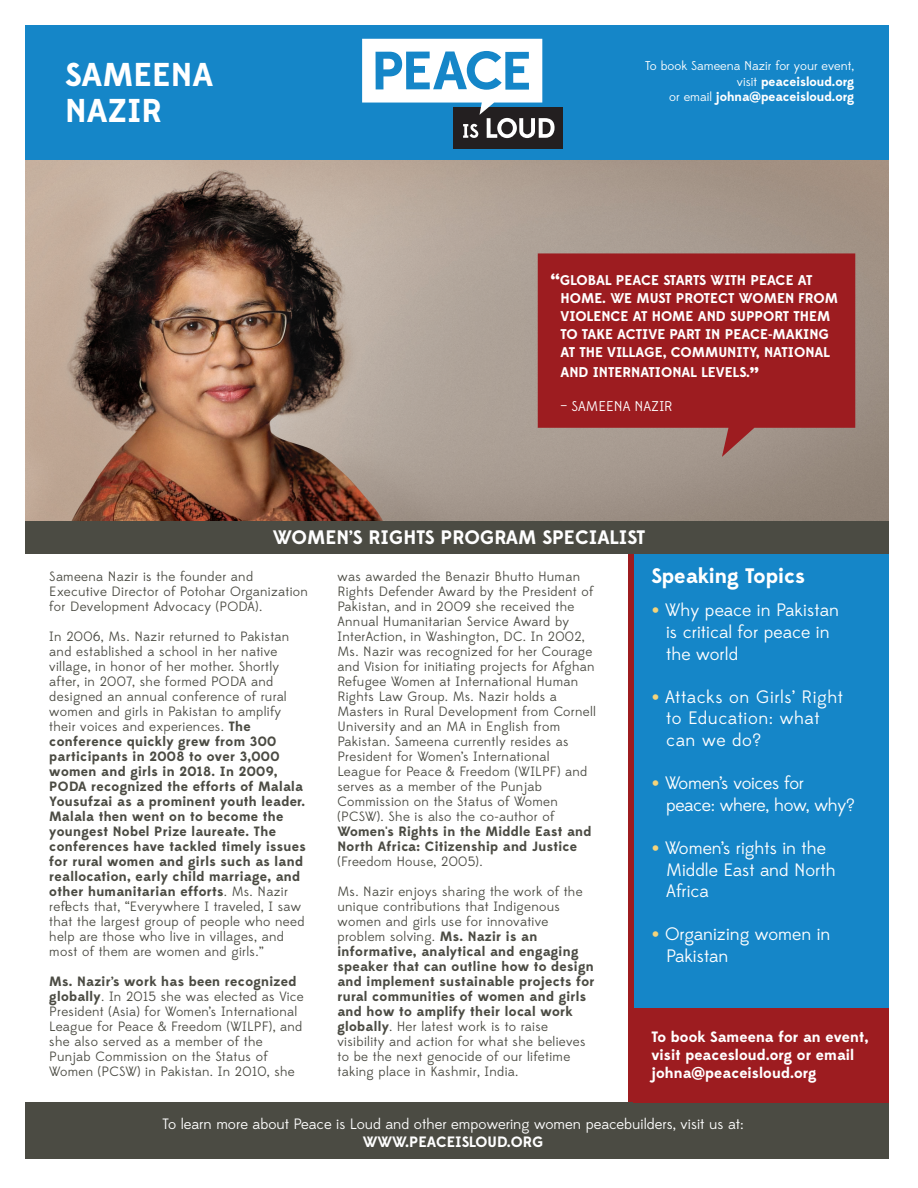
<style>
.page{position:relative;width:918px;height:1188px;background:#fff}
.page>*{position:absolute;margin:0;border:0;box-sizing:border-box;transform-origin:0 0}
.t1{font:700 33px/36px "Edmondsans";color:#fff}
.t2{font:700 21px "Edmondsans";color:#fff}
.t3{font:700 19.5px "Edmondsans";color:#fff}
.t4{font:18px/21.6px "Edmondsans";color:#fff}
.t5{font:18px/21.6px "Edmondsans";letter-spacing:.035em;color:#fff}
.t6{font:18px/21.6px "Edmondsans";letter-spacing:-.02em;color:#fff}
.t7{font:700 15px/18px "Edmondsans";letter-spacing:.01em;color:#fff}
.t8{font:15px "Edmondsans";color:#fff}
.t9{font:700 14.1px/18px "Edmondsans";color:#fff}
.t10{font:14.1px "Edmondsans";color:#fff}
.t11{font:13.5px/15px "Edmondsans";letter-spacing:.025em;color:#4b4b43}
.t12{font:700 13.5px/15px "Edmondsans";letter-spacing:.025em;color:#4b4b43}
.t13{font:12.75px/15.3px "Edmondsans";color:#fff;text-align:right}
.s1{font-weight:700}
.s2{font-size:24px}
.s3{font-family:"Helvetica";font-weight:900;font-size:16.5px;color:#f3d47b}
</style>
<div class="page">
<img style="left:26px;top:159px;width:863px;height:363px">
<div style="left:633px;top:551px;width:256px;height:554px;background:#1586c8"></div>
<div style="left:25px;top:25px;width:864px;height:134px;background:#1586c8"></div>
<svg style="left:538px;top:253px;width:317px;height:204px;background:#9d2d2f"></svg>
<div style="left:629px;top:531px;width:5px;height:572px;background:#9d1c20"></div>
<div style="left:25px;top:522px;width:864px;height:32px;background:#4b4b43"></div>
<div style="left:25px;top:1102px;width:864px;height:57px;background:#4b4b43"></div>
<div style="left:454px;top:107px;width:109px;height:41px;background:#231f20"></div>
<svg style="left:362px;top:39px;width:193px;height:99px"></svg>
<div style="left:633px;top:1008px;width:256px;height:95px;background:#9d1c20"></div>
<h1 class="t1" style="left:65px;top:57px;width:150px">SAMEENA<br>NAZIR</h1>
<p class="t13" style="left:645px;top:59px;width:211px">To book Sameena Nazir for your event, visit <span class="s1">peaceisloud.org<br></span>or email <span class="s1">johna@peaceisloud.org</span></p>
<p class="t9" style="left:560px;top:272px;width:279px;text-indent:-10px"><span class="s2">“</span>GLOBAL PEACE STARTS WITH PEACE AT HOME. WE MUST PROTECT WOMEN FROM VIOLENCE AT HOME AND SUPPORT THEM TO TAKE ACTIVE PART IN PEACE-MAKING AT THE VILLAGE, COMMUNITY, NATIONAL</p>
<p class="t9" style="left:560px;top:364px;width:200px">AND INTERNATIONAL LEVELS.<span class="s2">”</span></p>
<p class="t10" style="left:560px;top:398px;width:114px">– SAMEENA NAZIR</p>
<h3 class="t3" style="left:273px;top:525px;width:374px">WOMEN’S RIGHTS PROGRAM SPECIALIST</h3>
<p class="t11" style="left:49px;top:570px;width:260px">Sameena Nazir is the founder and<br>Executive Director of Potohar Organization for Development Advocacy (PODA).</p>
<p class="t11" style="left:49px;top:630px;width:258px">In 2006, Ms. Nazir returned to Pakistan and established a school in her native village, in honor of her mother. Shortly after, in 2007, she formed PODA and designed an annual conference of rural women and girls in Pakistan to amplify their voices and experiences. <span class="s1">The conference quickly grew from 300 participants in 2008 to over 3,000 women and girls in 2018. In 2009, PODA recognized the efforts of Malala Yousufzai as a prominent youth leader.<br>Malala then went on to become the youngest Nobel Prize laureate. The conferences have tackled timely issues for rural women and girls such as land reallocation, early child marriage, and other humanitarian efforts</span>. Ms. Nazir reflects that, “Everywhere I traveled, I saw that the largest group of people who need help are those who live in villages, and most of them are women and girls.”</p>
<p class="t11" style="left:49px;top:975px;width:256px"><span class="s1">Ms. Nazir’s work has been recognized globally</span>. In 2015 she was elected as Vice President (Asia) for Women’s International League for Peace &amp; Freedom (WILPF), and she also served as a member of the Punjab Commission on the Status of Women (PCSW) in Pakistan. In 2010, she</p>
<p class="t11" style="left:337px;top:570px;width:260px">was awarded the Benazir Bhutto Human Rights Defender Award by the President of Pakistan, and in 2009 she received the Annual Humanitarian Service Award by InterAction, in Washington, DC. In 2002, Ms. Nazir was recognized for her Courage and Vision for initiating projects for Afghan Refugee Women at International Human Rights Law Group. Ms. Nazir holds a Masters in Rural Development from Cornell University and an MA in English from Pakistan. Sameena currently resides as President for Women’s International<br>League for Peace &amp; Freedom (WILPF) and serves as a member of the Punjab Commission on the Status of Women (PCSW). She is also the co-author of</p>
<p class="t12" style="left:337px;top:825px;width:256px">Women's Rights in the Middle East and<br>North Africa: Citizenship and Justice</p>
<p class="t11" style="left:337px;top:855px;width:147px">(Freedom House, 2005).</p>
<p class="t11" style="left:337px;top:885px;width:259px">Ms. Nazir enjoys sharing the work of the unique contributions that Indigenous women and girls use for innovative problem solving. <span class="s1">Ms. Nazir is an informative, analytical and engaging speaker that can outline how to design and implement sustainable projects for rural communities of women and girls and how to amplify their local work globally</span>. Her latest work is to raise visibility and action for what she believes to be the next genocide of our lifetime taking place in Kashmir, India.</p>
<h2 class="t2" style="left:651px;top:563px;width:155px">Speaking Topics</h2>
<h3 class="t4" style="left:666px;top:600px;width:174px;text-indent:-15px"><span class="s3">•</span> Why peace in Pakistan is critical for peace in the world</h3>
<h3 class="t5" style="left:666px;top:687px;width:178px;text-indent:-15px"><span class="s3">•</span> Attacks on Girls’ Right to Education: what can we do?</h3>
<h3 class="t6" style="left:666px;top:773px;width:190px;text-indent:-15px"><span class="s3">•</span> Women’s voices for peace: where, how, why?</h3>
<h3 class="t4" style="left:666px;top:838px;width:171px;text-indent:-15px"><span class="s3">•</span> Women’s rights in the<br>Middle East and North<br>Africa</h3>
<h3 class="t4" style="left:666px;top:924px;width:166px;text-indent:-15px"><span class="s3">•</span> Organizing women in<br>Pakistan</h3>
<p class="t7" style="left:651px;top:1028px;width:219px">To book Sameena for an event, visit peacesloud.org or email johna@peaceisloud.org</p>
<p class="t8" style="left:162px;top:1116px;width:583px">To learn more about Peace is Loud and other empowering women peacebuilders, visit us at:</p>
<p class="t7" style="left:363px;top:1134px;width:182px">WWW.PEACEISLOUD.ORG</p>
</div>
